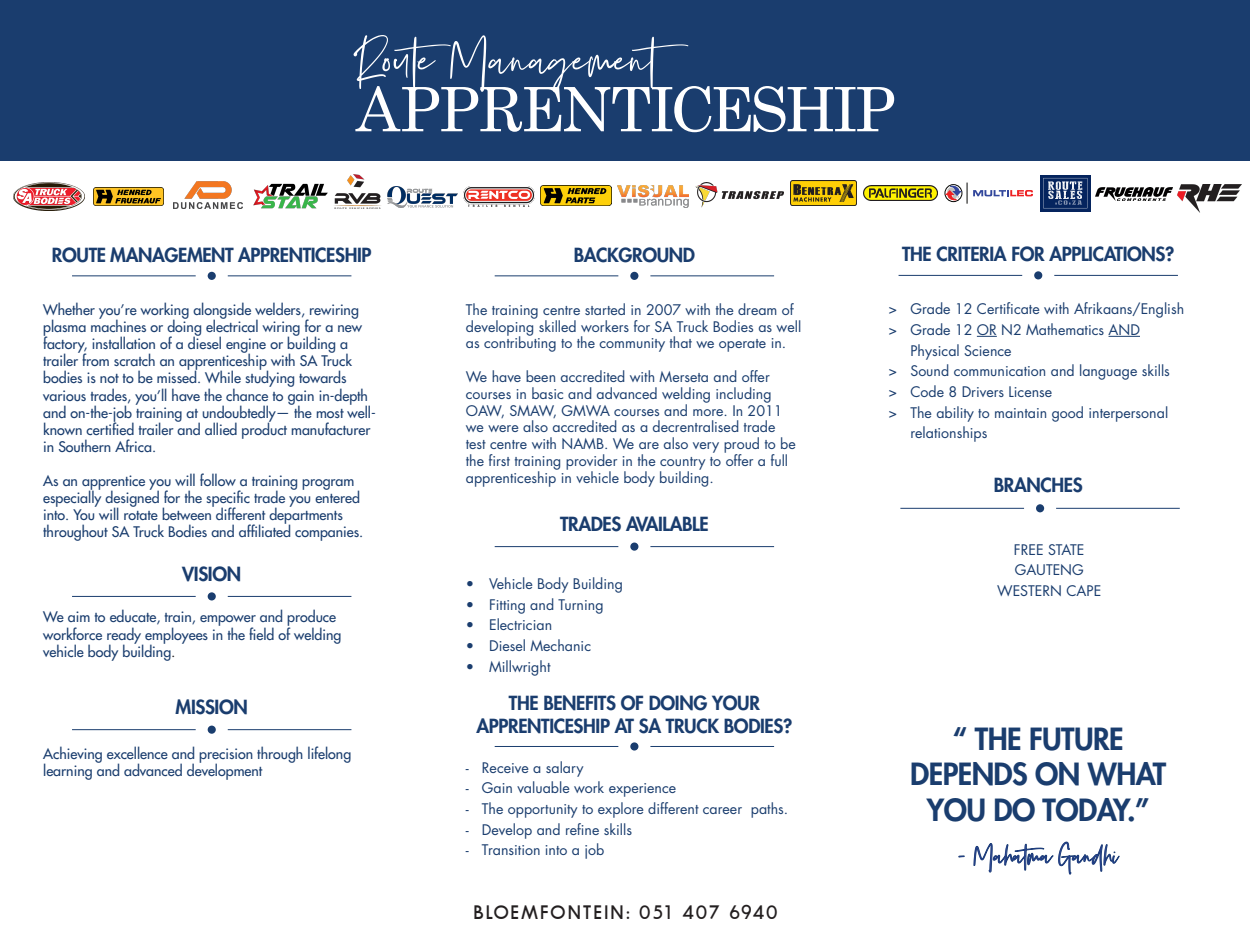
<style>
.page{position:relative;width:1250px;height:938px;background:#fff}
.page>*{position:absolute;margin:0;border:0;box-sizing:border-box;transform-origin:0 0}
.t1{font:61.31px "Silver South Script";color:#fff}
.t2{font:61.31px "Apple Myungjo";color:#fff}
.t3{font:31px "Silver South Script";color:#253f8e}
.t4{font:800 29.75px/35.7px "Futura Std";letter-spacing:-.02em;color:#1a3d6e;text-align:center}
.t5{font:600 19px "Bougan S Si";letter-spacing:.1em;color:#231f20}
.t6{font:800 18.94px/22.7px "Futura Std";letter-spacing:-.02em;color:#1a3d6e;text-align:center}
.t7{font:14.25px/16.8px "Futura Std";color:#1a3d6e}
.t8{font:500 14.25px/17.1px "Futura Std";color:#1a3d6e}
.s1{font-weight:400;color:#231f20}
</style>
<div class="page">
<div style="left:0;top:0;width:1250px;height:160px;background:#1a3d6e"></div>
<img style="left:541px;top:185px;width:70px;height:20px">
<img style="left:14px;top:182px;width:70px;height:28px">
<img style="left:94px;top:187px;width:70px;height:19px">
<img style="left:387px;top:186px;width:70px;height:21px">
<img style="left:173px;top:181px;width:69px;height:27px">
<img style="left:334px;top:174px;width:47px;height:34px">
<img style="left:464px;top:187px;width:70px;height:19px">
<img style="left:695px;top:182px;width:88px;height:25px">
<img style="left:253px;top:183px;width:75px;height:26px">
<img style="left:1096px;top:187px;width:76px;height:14px">
<img style="left:1177px;top:184px;width:64px;height:29px">
<img style="left:863px;top:185px;width:75px;height:16px">
<img style="left:790px;top:180px;width:67px;height:25px">
<img style="left:618px;top:185px;width:71px;height:22px">
<div style="left:1040px;top:175px;width:50px;height:36px;background:linear-gradient(to right,#0a2961,#0a2961)"></div>
<svg style="left:1043px;top:178px;width:44px;height:30px"></svg>
<div style="left:945px;top:184px;width:17px;height:18px;border:1px solid #040503;border-radius:50%"></div>
<svg style="left:946px;top:185px;width:15px;height:15px"></svg>
<svg style="left:967px;top:182px;width:66px;height:22px"></svg>
<hr style="left:72px;top:275px;width:124px;height:1px;background:#1a3d6e">
<hr style="left:228px;top:275px;width:123px;height:1px;background:#1a3d6e">
<div style="left:208px;top:272px;width:8px;height:8px;background:#1a3d6e;border-radius:50%"></div>
<hr style="left:495px;top:546px;width:123px;height:1px;background:#1a3d6e">
<hr style="left:650px;top:546px;width:124px;height:1px;background:#1a3d6e">
<div style="left:630px;top:542px;width:8px;height:8px;background:#1a3d6e;border-radius:50%"></div>
<hr style="left:495px;top:746px;width:123px;height:1px;background:#1a3d6e">
<hr style="left:650px;top:746px;width:124px;height:1px;background:#1a3d6e">
<div style="left:630px;top:742px;width:8px;height:8px;background:#1a3d6e;border-radius:50%"></div>
<hr style="left:900px;top:508px;width:124px;height:1px;background:#1a3d6e">
<hr style="left:1056px;top:508px;width:124px;height:1px;background:#1a3d6e">
<div style="left:1036px;top:504px;width:8px;height:8px;background:#1a3d6e;border-radius:50%"></div>
<hr style="left:899px;top:275px;width:123px;height:1px;background:#1a3d6e">
<hr style="left:1054px;top:275px;width:124px;height:1px;background:#1a3d6e">
<div style="left:1034px;top:271px;width:8px;height:8px;background:#1a3d6e;border-radius:50%"></div>
<svg style="left:958px;top:855px;width:7px;height:2px"></svg>
<svg style="left:974px;top:841px;width:146px;height:34px"></svg>
<hr style="left:72px;top:596px;width:124px;height:1px;background:#1a3d6e">
<hr style="left:228px;top:596px;width:123px;height:1px;background:#1a3d6e">
<div style="left:208px;top:592px;width:8px;height:8px;background:#1a3d6e;border-radius:50%"></div>
<hr style="left:72px;top:729px;width:124px;height:1px;background:#1a3d6e">
<hr style="left:228px;top:729px;width:123px;height:1px;background:#1a3d6e">
<div style="left:208px;top:725px;width:8px;height:8px;background:#1a3d6e;border-radius:50%"></div>
<hr style="left:495px;top:275px;width:123px;height:1px;background:#1a3d6e">
<hr style="left:650px;top:275px;width:124px;height:1px;background:#1a3d6e">
<div style="left:630px;top:272px;width:8px;height:8px;background:#1a3d6e;border-radius:50%"></div>
<svg style="left:977px;top:336px;width:20px;height:1px"></svg>
<hr style="left:1109px;top:336px;width:31px;height:1px;background:#1a3d6e">
<p class="t1" style="left:355px;top:24px;width:354px">Route Management</p>
<p class="t2" style="left:355px;top:74px;width:542px">APPRENTICESHIP</p>
<p class="t6" style="left:52px;top:243px;width:321px">ROUTE MANAGEMENT APPRENTICESHIP</p>
<p class="t6" style="left:902px;top:243px;width:274px">THE CRITERIA FOR APPLICATIONS?</p>
<p class="t6" style="left:574px;top:243px;width:123px">BACKGROUND</p>
<p class="t8" style="left:43px;top:301px;width:334px">Whether you’re working alongside welders, rewiring plasma machines or doing electrical wiring for a new factory, installation of a diesel engine or building a trailer from scratch an apprenticeship with SA Truck bodies is not to be missed. While studying towards various trades, you’ll have the chance to gain in-depth and on-the-job training at undoubtedly— the most well&shy;known certified trailer and allied product manufacturer in Southern Africa.</p>
<p class="t8" style="left:43px;top:472px;width:322px">As an apprentice you will follow a training program especially designed for the specific trade you entered into. You will rotate between different departments throughout SA Truck Bodies and affiliated companies.</p>
<p class="t6" style="left:182px;top:562px;width:60px">VISION</p>
<p class="t8" style="left:43px;top:608px;width:300px">We aim to educate, train, empower and produce workforce ready employees in the field of welding vehicle body building<span class="s1">.</span></p>
<p class="t6" style="left:176px;top:695px;width:74px">MISSION</p>
<p class="t8" style="left:43px;top:745px;width:310px">Achieving excellence and precision through lifelong learning and advanced development</p>
<p class="t7" style="left:466px;top:301px;width:337px">The training centre started in 2007 with the dream of developing skilled workers for SA Truck Bodies as well as contributing to the community that we operate in.</p>
<p class="t7" style="left:466px;top:368px;width:332px">We have been accredited with Merseta and offer courses in basic and advanced welding including OAW, SMAW, GMWA courses and more. In 2011 we were also accredited as a decrentralised trade test centre with NAMB. We are also very proud to be the first training provider in the country to offer a full apprenticeship in vehicle body building.</p>
<p class="t6" style="left:560px;top:512px;width:150px">TRADES AVAILABLE</p>
<p class="t7" style="left:466px;top:575px;width:159px">• Vehicle Body Building</p>
<p class="t7" style="left:466px;top:596px;width:139px">• Fitting and Turning</p>
<p class="t7" style="left:466px;top:616px;width:88px">• Electrician</p>
<p class="t7" style="left:466px;top:637px;width:127px">• Diesel Mechanic</p>
<p class="t7" style="left:466px;top:658px;width:86px">• Millwright</p>
<p class="t6" style="left:477px;top:692px;width:317px">THE BENEFITS OF DOING YOUR<br>APPRENTICESHIP AT SA TRUCK BODIES?</p>
<p class="t7" style="left:466px;top:759px;width:119px">- Receive a salary</p>
<p class="t7" style="left:466px;top:779px;width:212px">- Gain valuable work experience</p>
<p class="t7" style="left:466px;top:800px;width:324px">- The opportunity to explore different career paths.</p>
<p class="t7" style="left:466px;top:821px;width:168px">- Develop and refine skills</p>
<p class="t7" style="left:466px;top:841px;width:140px">- Transition into a job</p>
<p class="t5" style="left:473px;top:901px;width:305px">BLOEMFONTEIN: 051 407 6940</p>
<p class="t7" style="left:888px;top:301px;width:297px">&gt; Grade 12 Certificate with Afrikaans/English</p>
<p class="t7" style="left:888px;top:321px;width:253px">&gt; Grade 12 OR N2 Mathematics AND</p>
<p class="t7" style="left:910px;top:342px;width:103px">Physical Science</p>
<p class="t7" style="left:888px;top:363px;width:283px">&gt; Sound communication and language skills</p>
<p class="t7" style="left:888px;top:383px;width:165px">&gt; Code 8 Drivers License</p>
<p class="t7" style="left:888px;top:404px;width:281px">&gt; The ability to maintain good interpersonal</p>
<p class="t7" style="left:910px;top:425px;width:78px">relationships</p>
<p class="t6" style="left:994px;top:474px;width:90px">BRANCHES</p>
<p class="t7" style="left:1014px;top:541px;width:72px">FREE STATE</p>
<p class="t7" style="left:1015px;top:561px;width:71px">GAUTENG</p>
<p class="t7" style="left:997px;top:582px;width:106px">WESTERN CAPE</p>
<p class="t4" style="left:910px;top:720px;width:258px">“ THE FUTURE<br>DEPENDS ON WHAT<br>YOU DO TODAY.”</p>
<p class="t3" style="left:958px;top:837px;width:162px">- Mahatma Gandhi</p>
</div>
